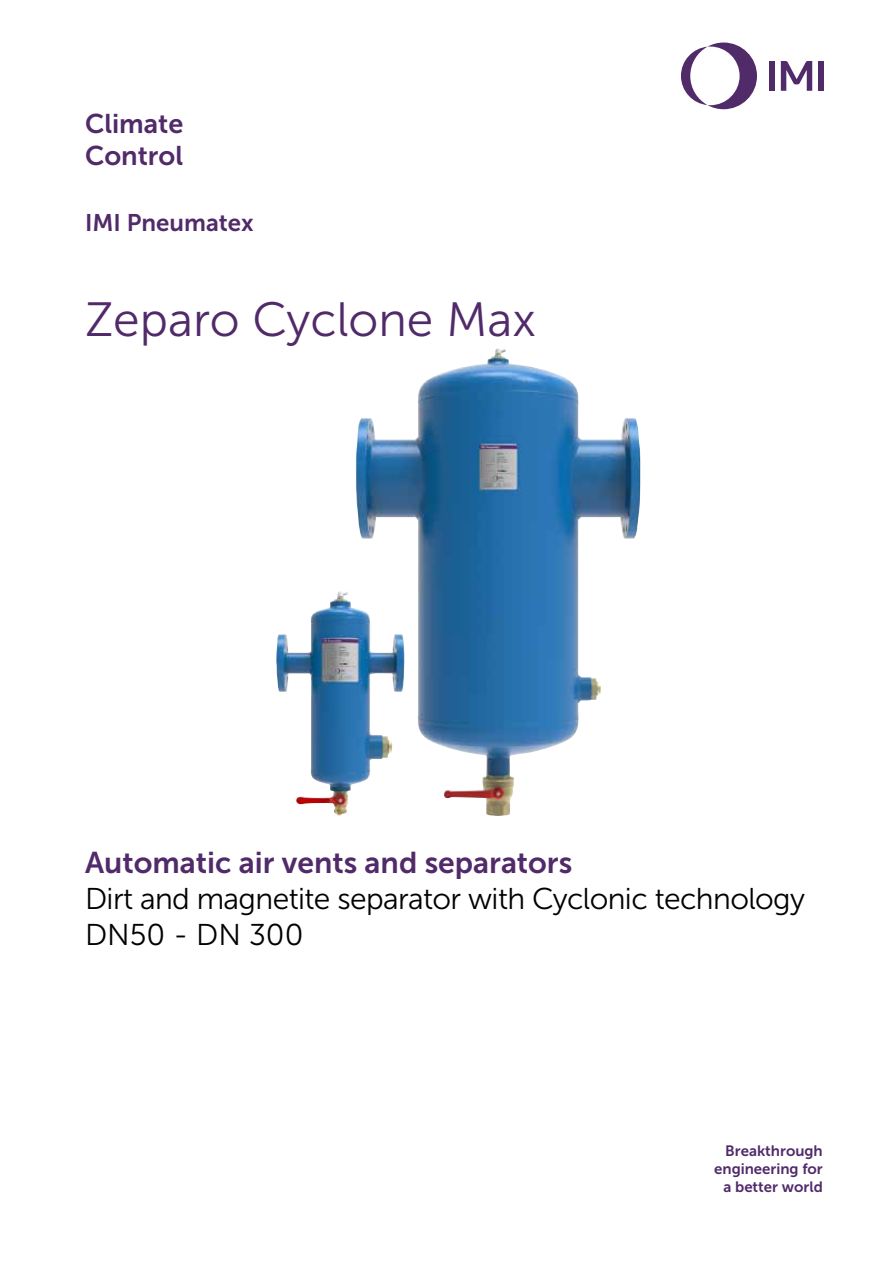
<style>
.page{position:relative;width:893px;height:1263px;background:#fff}
.page>*{position:absolute;margin:0;border:0;box-sizing:border-box;transform-origin:0 0}
.t1{font:48px "Museo Sans 300";color:#512a6a}
.t2{font:30px/36px "Museo Sans 300";letter-spacing:-.02em;color:#000}
.t3{font:30px "Museo Sans 700";color:#512a6a}
.t4{font:27px/32.4px "Museo Sans 700";color:#512a6a}
.t5{font:24px "Museo Sans 700";color:#512a6a}
.t6{font:15px/18px "Museo Sans 700";color:#512a6a;text-align:right}
</style>
<div class="page">
<svg style="left:681px;top:43px;width:76px;height:66px"></svg>
<div style="left:769px;top:61px;width:6px;height:30px;background:#512a6a"></div>
<div style="left:818px;top:61px;width:6px;height:30px;background:#512a6a"></div>
<svg style="left:781px;top:61px;width:31px;height:30px"></svg>
<img style="left:276px;top:348px;width:365px;height:468px">
<p class="t4" style="left:85px;top:107px;width:100px">Climate<br>Control</p>
<p class="t5" style="left:85px;top:210px;width:170px">IMI Pneumatex</p>
<h1 class="t1" style="left:85px;top:293px;width:452px">Zeparo Cyclone Max</h1>
<p class="t3" style="left:85px;top:846px;width:489px">Automatic air vents and separators</p>
<p class="t2" style="left:85px;top:881px;width:722px">Dirt and magnetite separator with Cyclonic technology<br>DN50 - DN 300</p>
<p class="t6" style="left:714px;top:1142px;width:110px">Breakthrough engineering for a better world</p>
</div>
